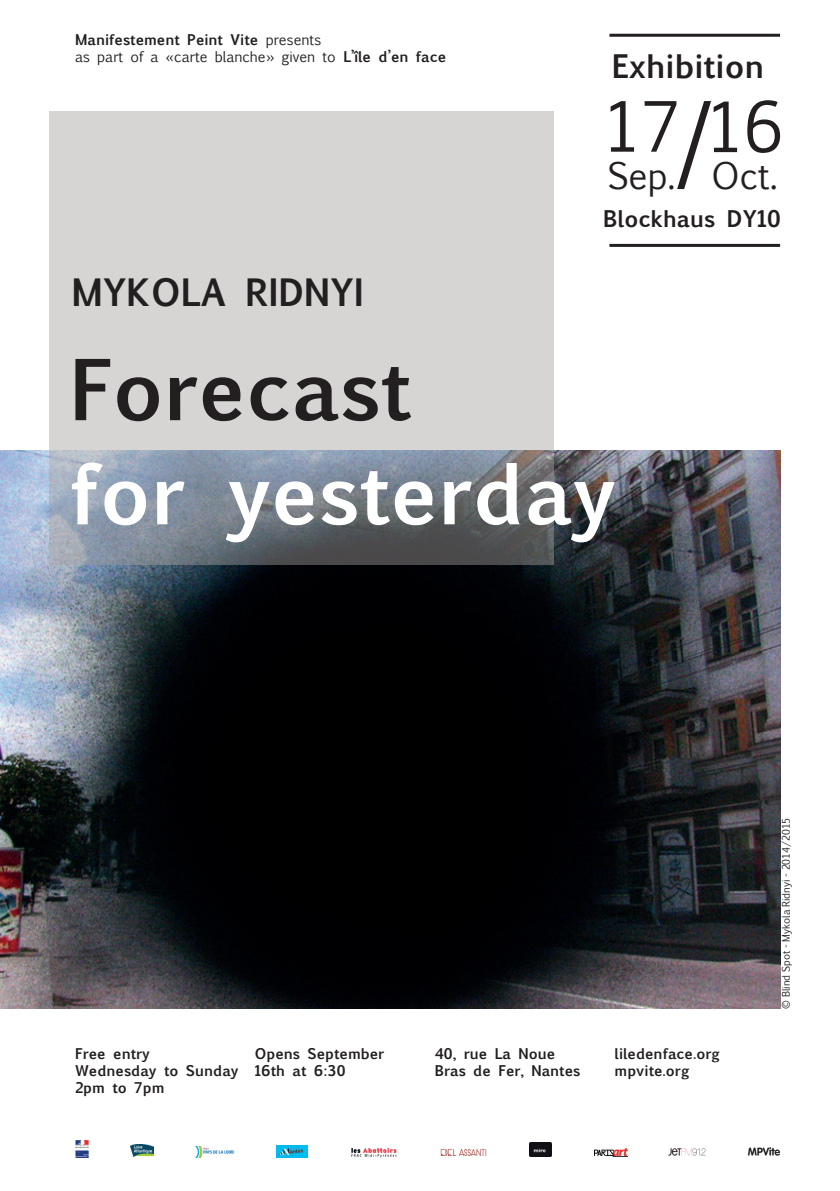
<style>
.page{position:relative;width:840px;height:1191px;background:#fff}
.page>*{position:absolute;margin:0;border:0;box-sizing:border-box;transform-origin:0 0}
.t1{font:124px "Minion Pro";color:#231f20}
.t2{font:700 80px "Euphemia UCAS";color:#fff}
.t3{font:700 80px "Euphemia UCAS";color:#231f20}
.t4{font:66px "Euphemia UCAS";color:#231f20}
.t5{font:700 36px "Euphemia UCAS";color:#231f20}
.t6{font:35px "Euphemia UCAS";color:#231f20}
.t7{font:700 31px "Euphemia UCAS";color:#231f20}
.t8{font:700 22px "Euphemia UCAS";color:#231f20}
.t9{font:700 14.2px/17px "Euphemia UCAS";color:#231f20}
.t10{font:14.2px/17px "Euphemia UCAS";color:#231f20}
.t11{font:10px "Euphemia UCAS";color:#231f20}
.s1{font-weight:700}
</style>
<div class="page">
<img style="left:0;top:451px;width:779px;height:557px">
<svg style="left:49px;top:111px;width:504px;height:454px;background:#bebfc0"></svg>
<img style="left:75px;top:1140px;width:14px;height:17px">
<img style="left:130px;top:1144px;width:24px;height:12px">
<img style="left:594px;top:1148px;width:33px;height:8px">
<img style="left:196px;top:1146px;width:38px;height:11px">
<img style="left:277px;top:1145px;width:30px;height:12px">
<img style="left:747px;top:1147px;width:33px;height:9px">
<img style="left:440px;top:1149px;width:46px;height:7px">
<img style="left:351px;top:1148px;width:45px;height:9px">
<img style="left:668px;top:1148px;width:38px;height:8px">
<hr style="left:609px;top:34px;width:170px;height:3px;background:#231f20">
<hr style="left:609px;top:244px;width:170px;height:3px;background:#231f20">
<img style="left:529px;top:1142px;width:21px;height:14px">
<p class="t10" style="left:75px;top:31px;width:372px"><span class="s1">Manifestement Peint Vite</span> presents<br>as part of a «carte blanche» given to <span class="s1">L’île d’en face</span></p>
<h3 class="t5" style="left:71px;top:265px;width:294px">MYKOLA RIDNYI</h3>
<h2 class="t3" style="left:70px;top:329px;width:343px">Forecast</h2>
<h3 class="t7" style="left:611px;top:43px;width:154px">Exhibition</h3>
<h3 class="t4" style="left:602px;top:80px;width:181px">17 16</h3>
<h3 class="t6" style="left:711px;top:151px;width:67px">Oct.</h3>
<h3 class="t8" style="left:603px;top:202px;width:179px">Blockhaus DY10</h3>
<h1 class="t1" style="left:673px;top:61px;width:43px">/</h1>
<h3 class="t6" style="left:607px;top:150px;width:69px">Sep.</h3>
<h2 class="t2" style="left:70px;top:434px;width:547px">for yesterday</h2>
<p class="t9" style="left:75px;top:1044px;width:165px">Free entry<br>Wednesday to Sunday<br>2pm to 7pm</p>
<p class="t9" style="left:255px;top:1044px;width:131px">Opens September<br>16th at 6:30</p>
<p class="t9" style="left:434px;top:1044px;width:147px">40, rue La Noue<br>Bras de Fer, Nantes</p>
<p class="t9" style="left:614px;top:1044px;width:106px">liledenface.org mpvite.org</p>
<p class="t11" style="left:778px;top:1008px;width:192px;rotate:-90deg">© Blind Spot - Mykola Ridnyi - 2014/2015</p>
</div>
